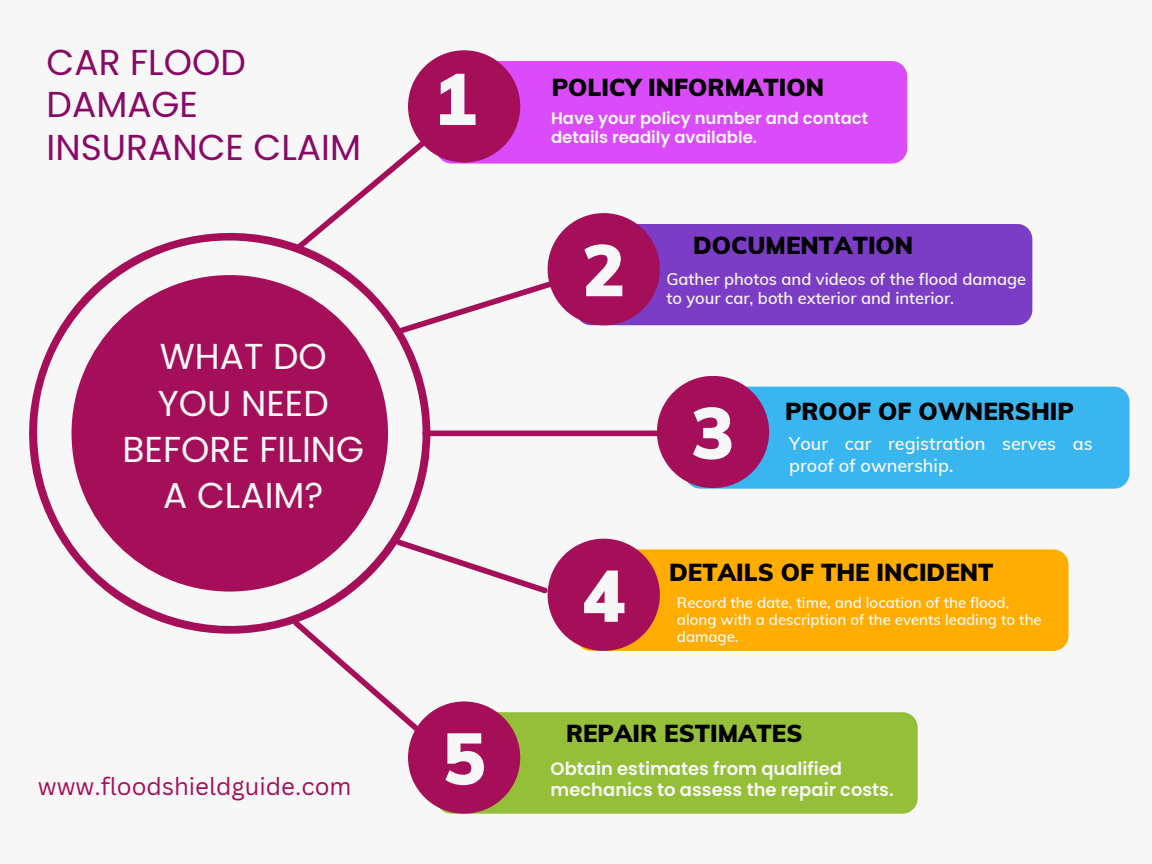
<style>
.page{position:relative;width:1152px;height:864px;background:#f7f7f7}
.page>*{position:absolute;margin:0;border:0;box-sizing:border-box;transform-origin:0 0}
.t1{font:900 72px "Muli";color:#f7f7f7}
.t2{font:36px/46.2px "Poppins";color:#f7f7f7;text-align:center}
.t3{font:36px/42.8px "Poppins";color:#890966}
.t4{font:900 24px "Muli";color:#000}
.t5{font:24px "Canva Sans";color:#a50e58}
.t6{font:600 18px "Poppins";color:#f7f7f7}
.t7{font:600 18px "Muli";color:#f7f7f7}
.t8{font:600 16.5px "Muli";color:#f7f7f7}
.t9{font:600 16.5px "Poppins";color:#f7f7f7}
.t10{font:600 15px/16.8px "Muli";color:#f7f7f7}
</style>
<div class="page">
<svg style="left:311px;top:131px;width:117px;height:102px"></svg>
<svg style="left:430px;top:271px;width:146px;height:54px"></svg>
<div style="left:428px;top:431px;width:239px;height:5px;background:#a50e58"></div>
<svg style="left:430px;top:549px;width:122px;height:49px"></svg>
<svg style="left:303px;top:633px;width:125px;height:108px"></svg>
<svg style="left:29px;top:233px;width:401px;height:400px;fill:#a50e58"></svg>
<div style="left:436px;top:61px;width:471px;height:103px;background:#da4cf9;border-radius:15px"></div>
<div style="left:408px;top:50px;width:112px;height:113px;background:#a50e58;border-radius:50%"></div>
<div style="left:576px;top:224px;width:456px;height:101px;background:#7c3dc6;border-radius:15px"></div>
<div style="left:548px;top:213px;width:112px;height:112px;background:#a50e58;border-radius:50%"></div>
<div style="left:685px;top:387px;width:444px;height:102px;background:#39b6f0;border-radius:15px"></div>
<div style="left:657px;top:376px;width:112px;height:112px;background:#a50e58;border-radius:50%"></div>
<div style="left:576px;top:549px;width:493px;height:102px;background:#ffad01;border-radius:15px"></div>
<div style="left:548px;top:539px;width:112px;height:112px;background:#a50e58;border-radius:50%"></div>
<div style="left:436px;top:712px;width:482px;height:102px;background:#95bf39;border-radius:15px"></div>
<div style="left:408px;top:701px;width:112px;height:113px;background:#a50e58;border-radius:50%"></div>
<p class="t3" style="left:47px;top:41px;width:316px">CAR FLOOD<br>DAMAGE<br>INSURANCE CLAIM</p>
<h2 class="t2" style="left:123px;top:334px;width:243px">WHAT DO<br>YOU NEED<br>BEFORE FILING<br>A CLAIM?</h2>
<h4 class="t5" style="left:38px;top:770px;width:315px">www.floodshieldguide.com</h4>
<h2 class="t1" style="left:433px;top:53px;width:45px">1</h2>
<p class="t1" style="left:443px;top:712px;width:45px">5</p>
<h1 class="t4" style="left:552px;top:72px;width:274px">POLICY INFORMATION</h1>
<p class="t9" style="left:551px;top:107px;width:319px">Have your policy number and contact</p>
<p class="t9" style="left:551px;top:126px;width:208px">details readily available.</p>
<h2 class="t1" style="left:582px;top:224px;width:45px">2</h2>
<h4 class="t1" style="left:582px;top:549px;width:45px">4</h4>
<h4 class="t4" style="left:693px;top:230px;width:222px">DOCUMENTATION</h4>
<p class="t8" style="left:666px;top:268px;width:361px">Gather photos and videos of the flood damage</p>
<p class="t8" style="left:666px;top:288px;width:289px">to your car, both exterior and interior.</p>
<h1 class="t1" style="left:691px;top:387px;width:45px">3</h1>
<h4 class="t4" style="left:785px;top:396px;width:290px">PROOF OF OWNERSHIP</h4>
<p class="t7" style="left:789px;top:432px;width:305px">Your car registration serves as</p>
<p class="t7" style="left:789px;top:453px;width:166px">proof of ownership.</p>
<p class="t4" style="left:669px;top:557px;width:326px">DETAILS OF THE INCIDENT</p>
<h2 class="t10" style="left:677px;top:594px;width:366px">Record the date, time, and location of the flood, along with a description of the events leading to the</h2>
<h2 class="t10" style="left:677px;top:628px;width:63px">damage.</h2>
<p class="t4" style="left:566px;top:718px;width:238px">REPAIR ESTIMATES</p>
<h2 class="t6" style="left:551px;top:756px;width:293px">Obtain estimates from qualified</h2>
<h2 class="t6" style="left:551px;top:777px;width:345px">mechanics to assess the repair costs.</h2>
</div>
